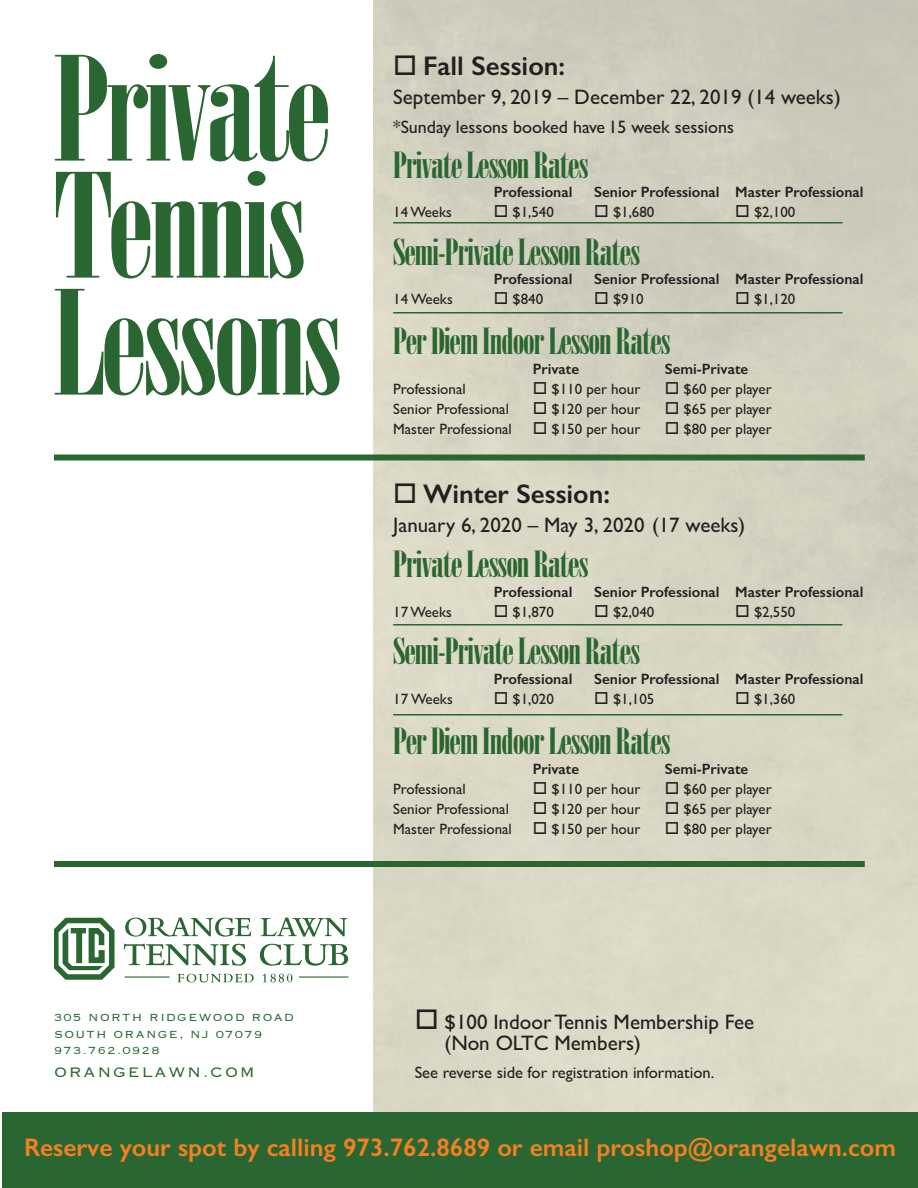
<style>
.page{position:relative;width:918px;height:1188px;background:#fff}
.page>*{position:absolute;margin:0;border:0;box-sizing:border-box;transform-origin:0 0}
.t1{font:144px/117px "Onyx";letter-spacing:-.025em;color:#2a6632;scale:1.2 1}
.t2{font:36px "Onyx";letter-spacing:-.025em;color:#2a6632;scale:1.2 1}
.t3{font:600 27px "Gill Sans";color:#231f20}
.t4{font:600 25.5px "Gill Sans";color:#f58020}
.t5{font:21px/21.3px "Gill Sans";color:#231f20}
.t6{font:18px "Gill Sans";color:#231f20}
.t7{font:300 18px "Copperplate";letter-spacing:.1em;color:#2a6632}
.t8{font:16.5px "Gill Sans";color:#231f20}
.t9{font:15px "Gill Sans";color:#231f20}
.t10{font:600 15px "Gill Sans";color:#231f20}
.t11{font:300 13.5px/16.5px "Copperplate";letter-spacing:.1em;color:#2a6632}
</style>
<div class="page">
<img style="left:373px;top:0;width:545px;height:1113px">
<svg style="left:125px;top:918px;width:126px;height:19px"></svg>
<svg style="left:261px;top:918px;width:86px;height:19px"></svg>
<svg style="left:124px;top:944px;width:122px;height:22px"></svg>
<svg style="left:260px;top:944px;width:88px;height:22px"></svg>
<svg style="left:54px;top:918px;width:61px;height:62px"></svg>
<svg style="left:178px;top:974px;width:76px;height:8px"></svg>
<svg style="left:263px;top:974px;width:29px;height:8px"></svg>
<hr style="left:124px;top:976px;width:46px;height:2px;background:#2a6632">
<hr style="left:299px;top:976px;width:50px;height:2px;background:#2a6632">
<div style="left:2px;top:1113px;width:916px;height:75px;background:#2a6632"></div>
<div style="left:54px;top:861px;width:811px;height:6px;background:#2a6632"></div>
<div style="left:54px;top:454px;width:811px;height:6px;background:#2a6632"></div>
<hr style="left:393px;top:222px;width:449px;height:2px;background:#2a6632">
<hr style="left:393px;top:312px;width:449px;height:2px;background:#2a6632">
<hr style="left:393px;top:624px;width:449px;height:2px;background:#2a6632">
<hr style="left:393px;top:714px;width:449px;height:2px;background:#2a6632">
<svg style="left:395px;top:55px;width:20px;height:20px"></svg>
<svg style="left:495px;top:205px;width:12px;height:12px"></svg>
<svg style="left:596px;top:205px;width:11px;height:12px"></svg>
<svg style="left:737px;top:205px;width:11px;height:12px"></svg>
<svg style="left:495px;top:292px;width:12px;height:12px"></svg>
<svg style="left:596px;top:292px;width:11px;height:12px"></svg>
<svg style="left:737px;top:292px;width:11px;height:12px"></svg>
<svg style="left:534px;top:382px;width:12px;height:12px"></svg>
<svg style="left:666px;top:382px;width:12px;height:12px"></svg>
<svg style="left:534px;top:402px;width:12px;height:12px"></svg>
<svg style="left:666px;top:402px;width:12px;height:12px"></svg>
<svg style="left:534px;top:422px;width:12px;height:12px"></svg>
<svg style="left:666px;top:422px;width:12px;height:12px"></svg>
<svg style="left:395px;top:484px;width:20px;height:19px"></svg>
<svg style="left:495px;top:605px;width:12px;height:12px"></svg>
<svg style="left:596px;top:605px;width:11px;height:12px"></svg>
<svg style="left:737px;top:605px;width:11px;height:12px"></svg>
<svg style="left:495px;top:692px;width:12px;height:12px"></svg>
<svg style="left:596px;top:692px;width:11px;height:12px"></svg>
<svg style="left:737px;top:692px;width:11px;height:12px"></svg>
<svg style="left:534px;top:782px;width:12px;height:12px"></svg>
<svg style="left:666px;top:782px;width:12px;height:12px"></svg>
<svg style="left:534px;top:802px;width:12px;height:12px"></svg>
<svg style="left:666px;top:802px;width:12px;height:12px"></svg>
<svg style="left:534px;top:822px;width:12px;height:12px"></svg>
<svg style="left:666px;top:822px;width:12px;height:12px"></svg>
<svg style="left:417px;top:1010px;width:20px;height:19px"></svg>
<h1 class="t1" style="left:54px;top:51px;width:242px">Private<br>Tennis<br>Lessons</h1>
<h3 class="t3" style="left:423px;top:49px;width:143px">Fall Session:</h3>
<h3 class="t5" style="left:393px;top:86px;width:449px">September 9, 2019 – December 22, 2019 (14 weeks)</h3>
<p class="t6" style="left:393px;top:116px;width:342px">*Sunday lessons booked have 15 week sessions</p>
<h2 class="t2" style="left:393px;top:144px;width:164px">Private Lesson Rates</h2>
<p class="t10" style="left:494px;top:183px;width:80px">Professional</p>
<p class="t10" style="left:594px;top:183px;width:271px">Senior Professional Master Professional</p>
<p class="t9" style="left:393px;top:203px;width:60px">14 Weeks</p>
<p class="t9" style="left:513px;top:203px;width:43px">$1,540</p>
<p class="t9" style="left:613px;top:203px;width:43px">$1,680</p>
<p class="t9" style="left:754px;top:203px;width:43px">$2,100</p>
<h2 class="t2" style="left:393px;top:231px;width:207px">Semi-Private Lesson Rates</h2>
<p class="t10" style="left:494px;top:270px;width:80px">Professional</p>
<p class="t10" style="left:594px;top:270px;width:271px">Senior Professional Master Professional</p>
<p class="t9" style="left:393px;top:290px;width:61px">14 Weeks</p>
<p class="t9" style="left:513px;top:290px;width:32px">$840</p>
<p class="t9" style="left:613px;top:290px;width:32px">$910</p>
<p class="t9" style="left:754px;top:290px;width:43px">$1,120</p>
<h2 class="t2" style="left:393px;top:321px;width:233px">Per Diem Indoor Lesson Rates</h2>
<p class="t10" style="left:533px;top:360px;width:48px">Private</p>
<p class="t10" style="left:665px;top:360px;width:85px">Semi-Private</p>
<p class="t9" style="left:393px;top:380px;width:74px">Professional</p>
<p class="t9" style="left:552px;top:380px;width:90px">$110 per hour</p>
<p class="t9" style="left:684px;top:380px;width:90px">$60 per player</p>
<p class="t9" style="left:393px;top:400px;width:117px">Senior Professional</p>
<p class="t9" style="left:552px;top:400px;width:90px">$120 per hour</p>
<p class="t9" style="left:684px;top:400px;width:90px">$65 per player</p>
<p class="t9" style="left:393px;top:420px;width:120px">Master Professional</p>
<p class="t9" style="left:552px;top:420px;width:90px">$150 per hour</p>
<p class="t9" style="left:684px;top:420px;width:90px">$80 per player</p>
<p class="t11" style="left:54px;top:1009px;width:241px">305 NORTH RIDGEWOOD ROAD<br>SOUTH ORANGE, NJ 07079<br>973.762.0928</p>
<p class="t7" style="left:54px;top:1060px;width:202px">ORANGELAWN.COM</p>
<h3 class="t3" style="left:423px;top:478px;width:188px">Winter Session:</h3>
<h3 class="t5" style="left:393px;top:514px;width:354px">January 6, 2020 – May 3, 2020 (17 weeks)</h3>
<h2 class="t2" style="left:393px;top:544px;width:164px">Private Lesson Rates</h2>
<p class="t10" style="left:494px;top:583px;width:80px">Professional</p>
<p class="t10" style="left:594px;top:583px;width:271px">Senior Professional Master Professional</p>
<p class="t9" style="left:393px;top:603px;width:60px">17 Weeks</p>
<p class="t9" style="left:513px;top:603px;width:43px">$1,870</p>
<p class="t9" style="left:613px;top:603px;width:43px">$2,040</p>
<p class="t9" style="left:754px;top:603px;width:43px">$2,550</p>
<h2 class="t2" style="left:393px;top:631px;width:207px">Semi-Private Lesson Rates</h2>
<p class="t10" style="left:494px;top:670px;width:80px">Professional</p>
<p class="t10" style="left:594px;top:670px;width:271px">Senior Professional Master Professional</p>
<p class="t9" style="left:393px;top:690px;width:61px">17 Weeks</p>
<p class="t9" style="left:513px;top:690px;width:43px">$1,020</p>
<p class="t9" style="left:613px;top:690px;width:43px">$1,105</p>
<p class="t9" style="left:754px;top:690px;width:43px">$1,360</p>
<h2 class="t2" style="left:393px;top:721px;width:233px">Per Diem Indoor Lesson Rates</h2>
<p class="t10" style="left:533px;top:760px;width:48px">Private</p>
<p class="t10" style="left:665px;top:760px;width:85px">Semi-Private</p>
<p class="t9" style="left:393px;top:780px;width:74px">Professional</p>
<p class="t9" style="left:552px;top:780px;width:90px">$110 per hour</p>
<p class="t9" style="left:684px;top:780px;width:90px">$60 per player</p>
<p class="t9" style="left:393px;top:800px;width:117px">Senior Professional</p>
<p class="t9" style="left:552px;top:800px;width:90px">$120 per hour</p>
<p class="t9" style="left:684px;top:800px;width:90px">$65 per player</p>
<p class="t9" style="left:393px;top:820px;width:120px">Master Professional</p>
<p class="t9" style="left:552px;top:820px;width:90px">$150 per hour</p>
<p class="t9" style="left:684px;top:820px;width:90px">$80 per player</p>
<h3 class="t5" style="left:445px;top:1011px;width:311px">$100 Indoor Tennis Membership Fee (Non OLTC Members)</h3>
<p class="t8" style="left:415px;top:1062px;width:301px">See reverse side for registration information.</p>
<h3 class="t4" style="left:24px;top:1132px;width:874px">Reserve your spot by calling 973.762.8689 or email proshop@orangelawn.com</h3>
</div>
